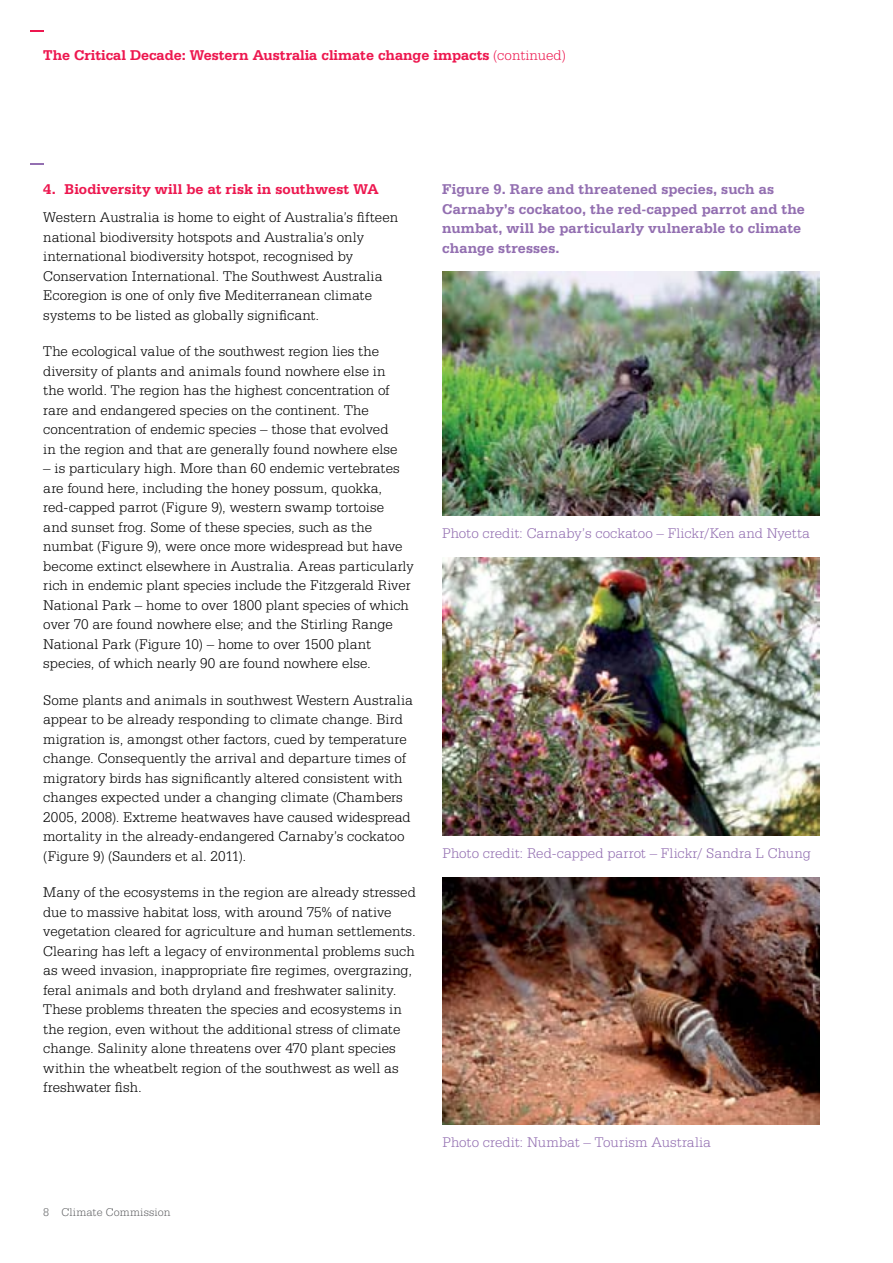
<style>
.page{position:relative;width:893px;height:1263px;background:#fff}
.page>*{position:absolute;margin:0;border:0;box-sizing:border-box;transform-origin:0 0}
.t1{font:300 15px/19.5px "Serifa BT";color:#000}
.t2{font:700 15px/19.5px "Serifa BT";letter-spacing:.01em;color:#936fb1}
.t3{font:300 15px "Serifa BT";letter-spacing:.005em;color:#936fb1}
.t4{font:700 15px "Serifa BT";color:#ed174f}
.t5{font:300 12px "Serifa BT";letter-spacing:.02em;color:#636466}
.s1{font-weight:300}
</style>
<div class="page">
<svg style="left:30px;top:30px;width:13px;height:2px"></svg>
<svg style="left:30px;top:163px;width:13px;height:2px"></svg>
<img style="left:442px;top:272px;width:378px;height:243px">
<img style="left:442px;top:878px;width:378px;height:246px">
<img style="left:442px;top:558px;width:378px;height:277px">
<p class="t4" style="left:43px;top:46px;width:524px">The Critical Decade: Western Australia climate change impacts <span class="s1">(continued)</span></p>
<p class="t4" style="left:43px;top:180px;width:337px">4. Biodiversity will be at risk in southwest WA</p>
<p class="t1" style="left:43px;top:207px;width:356px">Western Australia is home to eight of Australia’s fifteen national biodiversity hotspots and Australia’s only international biodiversity hotspot, recognised by Conservation International. The Southwest Australia Ecoregion is one of only five Mediterranean climate systems to be listed as globally significant.</p>
<p class="t1" style="left:43px;top:341px;width:356px">The ecological value of the southwest region lies the diversity of plants and animals found nowhere else in the world. The region has the highest concentration of rare and endangered species on the continent. The concentration of endemic species – those that evolved in the region and that are generally found nowhere else</p>
<p class="t1" style="left:43px;top:458px;width:372px">– is particulary high. More than 60 endemic vertebrates are found here, including the honey possum, quokka, red-capped parrot (Figure 9), western swamp tortoise<br>and sunset frog. Some of these species, such as the numbat (Figure 9), were once more widespread but have become extinct elsewhere in Australia. Areas particularly rich in endemic plant species include the Fitzgerald River National Park – home to over 1800 plant species of which over 70 are found nowhere else; and the Stirling Range National Park (Figure 10) – home to over 1500 plant species, of which nearly 90 are found nowhere else.</p>
<p class="t1" style="left:43px;top:690px;width:371px">Some plants and animals in southwest Western Australia appear to be already responding to climate change. Bird migration is, amongst other factors, cued by temperature change. Consequently the arrival and departure times of migratory birds has significantly altered consistent with changes expected under a changing climate (Chambers 2005, 2008). Extreme heatwaves have caused widespread mortality in the already-endangered Carnaby’s cockatoo (Figure 9) (Saunders et al. 2011).</p>
<p class="t1" style="left:43px;top:882px;width:374px">Many of the ecosystems in the region are already stressed due to massive habitat loss, with around 75% of native vegetation cleared for agriculture and human settlements.<br>Clearing has left a legacy of environmental problems such as weed invasion, inappropriate fire regimes, overgrazing, feral animals and both dryland and freshwater salinity.<br>These problems threaten the species and ecosystems in the region, even without the additional stress of climate change. Salinity alone threatens over 470 plant species within the wheatbelt region of the southwest as well as freshwater fish.</p>
<p class="t5" style="left:43px;top:1205px;width:129px">8 Climate Commission</p>
<p class="t2" style="left:442px;top:179px;width:364px">Figure 9. Rare and threatened species, such as Carnaby’s cockatoo, the red-capped parrot and the numbat, will be particularly vulnerable to climate change stresses.</p>
<p class="t3" style="left:442px;top:524px;width:369px">Photo credit: Carnaby’s cockatoo – Flickr/Ken and Nyetta</p>
<p class="t3" style="left:443px;top:845px;width:370px">Photo credit: Red-capped parrot – Flickr/ Sandra L Chung</p>
<p class="t3" style="left:443px;top:1134px;width:270px">Photo credit: Numbat – Tourism Australia</p>
</div>
